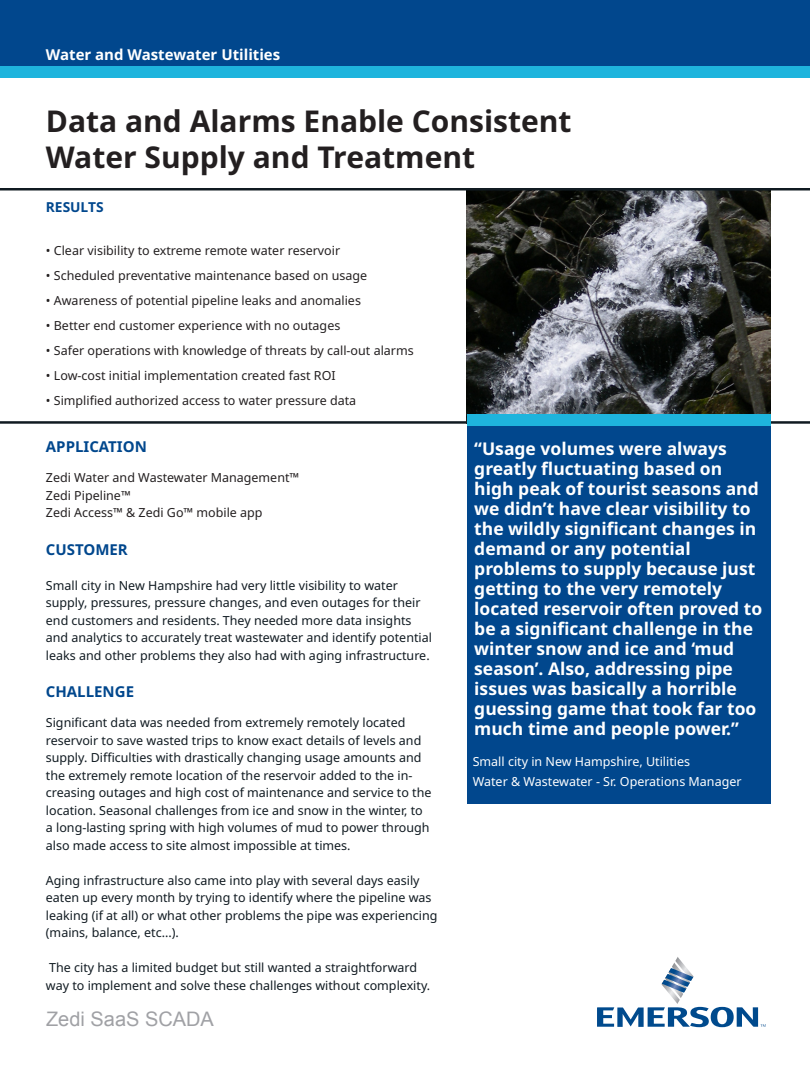
<style>
.page{position:relative;width:810px;height:1080px;background:#fff}
.page>*{position:absolute;margin:0;border:0;box-sizing:border-box;transform-origin:0 0}
.t1{font:700 30px "Noto Sans";color:#231f20}
.t2{font:20px "Arial";color:#a0a1a5}
.t3{font:700 17.5px/20px "Noto Sans";color:#fff}
.t4{font:700 15px "Noto Sans";color:#01478d}
.t5{font:700 15px "Noto Sans";color:#fff}
.t6{font:700 13.75px "Noto Sans";color:#01478d}
.t7{font:12.5px/17.5px "Noto Sans";color:#101a21}
.t8{font:12.5px "Noto Sans";color:#231f20}
.t9{font:12.5px "Noto Sans";color:#fff}
</style>
<div class="page">
<img style="left:467px;top:191px;width:303px;height:223px">
<hr style="left:0;top:421px;width:810px;height:3px;background:#101a21">
<div style="left:0;top:0;width:810px;height:66px;background:#01478d"></div>
<div style="left:0;top:66px;width:810px;height:12px;background:#1eb4dd"></div>
<svg style="left:597px;top:957px;width:169px;height:70px"></svg>
<hr style="left:0;top:188px;width:810px;height:3px;background:#101a21">
<div style="left:467px;top:414px;width:303px;height:12px;background:#1eb4dd"></div>
<div style="left:467px;top:426px;width:303px;height:378px;background:#01478d"></div>
<p class="t5" style="left:46px;top:46px;width:236px">Water and Wastewater Utilities</p>
<p class="t1" style="left:46px;top:104px;width:527px">Data and Alarms Enable Consistent</p>
<p class="t1" style="left:46px;top:140px;width:431px">Water Supply and Treatment</p>
<p class="t6" style="left:46px;top:200px;width:59px">RESULTS</p>
<p class="t8" style="left:46px;top:243px;width:296px">• Clear visibility to extreme remote water reservoir</p>
<p class="t8" style="left:46px;top:268px;width:323px">• Scheduled preventative maintenance based on usage</p>
<p class="t8" style="left:46px;top:293px;width:317px">• Awareness of potential pipeline leaks and anomalies</p>
<p class="t8" style="left:46px;top:318px;width:296px">• Better end customer experience with no outages</p>
<p class="t8" style="left:46px;top:343px;width:369px">• Safer operations with knowledge of threats by call-out alarms</p>
<p class="t8" style="left:46px;top:368px;width:291px">• Low-cost initial implementation created fast ROI</p>
<p class="t8" style="left:46px;top:393px;width:312px">• Simplified authorized access to water pressure data</p>
<p class="t4" style="left:46px;top:438px;width:103px">APPLICATION</p>
<p class="t8" style="left:46px;top:471px;width:255px">Zedi Water and Wastewater Management™</p>
<p class="t8" style="left:46px;top:488px;width:86px">Zedi Pipeline™</p>
<p class="t8" style="left:46px;top:506px;width:218px">Zedi Access™ &amp; Zedi Go™ mobile app</p>
<p class="t4" style="left:46px;top:541px;width:83px">CUSTOMER</p>
<p class="t7" style="left:46px;top:577px;width:354px">Small city in New Hampshire had very little visibility to water</p>
<p class="t7" style="left:46px;top:594px;width:376px">supply, pressures, pressure changes, and even outages for their end customers and residents. They needed more data insights</p>
<p class="t7" style="left:46px;top:629px;width:388px">and analytics to accurately treat wastewater and identify potential leaks and other problems they also had with aging infrastructure.</p>
<p class="t4" style="left:46px;top:683px;width:90px">CHALLENGE</p>
<p class="t7" style="left:46px;top:714px;width:361px">Significant data was needed from extremely remotely located</p>
<p class="t7" style="left:46px;top:732px;width:387px">reservoir to save wasted trips to know exact details of levels and supply. Difficulties with drastically changing usage amounts and the extremely remote location of the reservoir added to the in&shy;creasing outages and high cost of maintenance and service to the location. Seasonal challenges from ice and snow in the winter, to a long-lasting spring with high volumes of mud to power through also made access to site almost impossible at times.</p>
<p class="t7" style="left:46px;top:872px;width:393px">Aging infrastructure also came into play with several days easily eaten up every month by trying to identify where the pipeline was leaking (if at all) or what other problems the pipe was experiencing (mains, balance, etc...).</p>
<p class="t7" style="left:46px;top:959px;width:386px">The city has a limited budget but still wanted a straightforward way to implement and solve these challenges without complexity.</p>
<p class="t2" style="left:46px;top:1006px;width:169px">Zedi SaaS SCADA</p>
<p class="t3" style="left:474px;top:439px;width:286px">“Usage volumes were always greatly fluctuating based on high peak of tourist seasons and we didn’t have clear visibility to the wildly significant changes in demand or any potential</p>
<p class="t3" style="left:474px;top:559px;width:289px">problems to supply because just getting to the very remotely located reservoir often proved to be a significant challenge in the winter snow and ice and ‘mud season’. Also, addressing pipe issues was basically a horrible guessing game that took far too much time and people power.”</p>
<p class="t9" style="left:473px;top:754px;width:219px">Small city in New Hampshire, Utilities</p>
<p class="t9" style="left:473px;top:774px;width:270px">Water &amp; Wastewater - Sr. Operations Manager</p>
</div>
